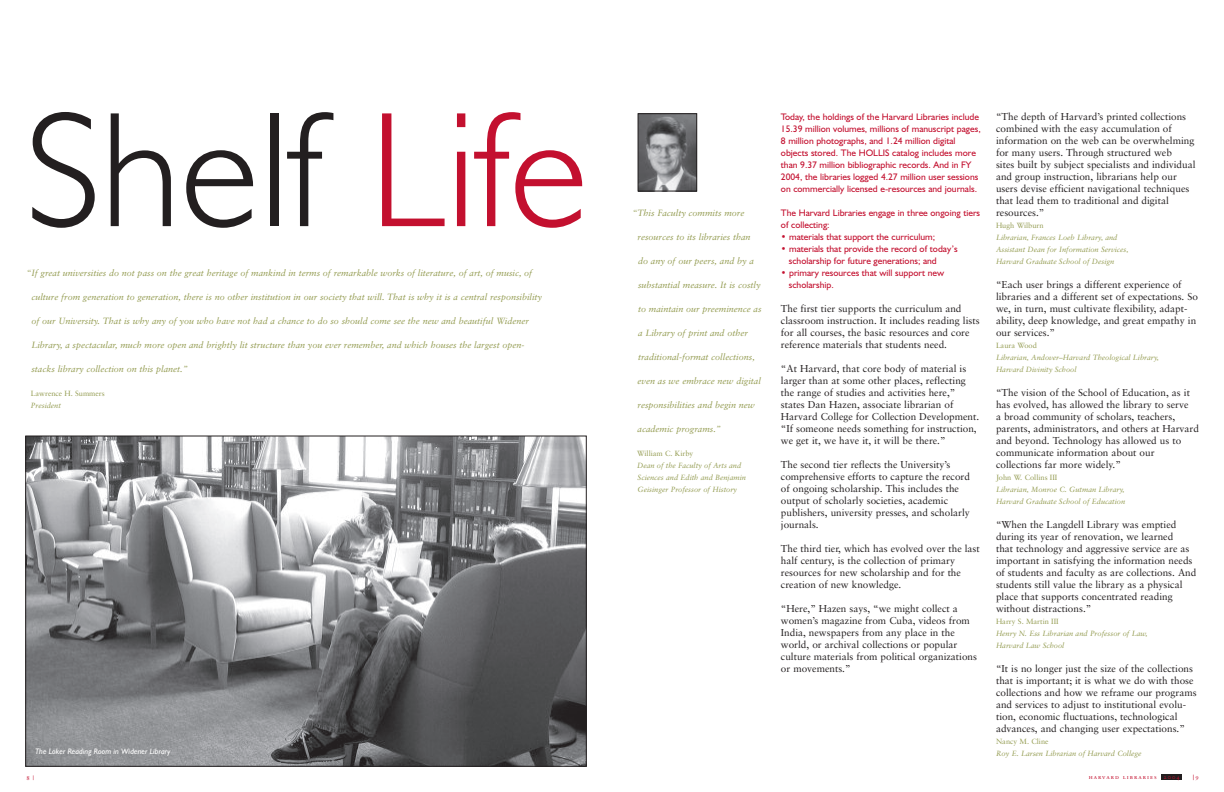
<style>
.page{position:relative;width:1224px;height:792px;background:#fff}
.page>*{position:absolute;margin:0;border:0;box-sizing:border-box;transform-origin:0 0}
.t1{font:300 165px "Humanist 521 BT";color:#231f20}
.t2{font:10px/12px "Sabon";color:#231f20}
.t3{font:9.5px/12px "Humanist 521 BT";color:#c3102f}
.t4{font:italic 9px "Sabon";color:#939b50}
.t5{font:italic 8px "Humanist 521 BT";color:#fff}
.t6{font:italic 7.5px/12px "Sabon";color:#939b50}
.t7{font:7.5px "Sabon";color:#939b50}
.t8{font:7px "Sabon Roman SC";color:#c3102f}
.t9{font:6px "Sabon Roman SC";letter-spacing:.165em;color:#c3102f}
.s1{color:#c3102f}
.s2{font-size:6px}
</style>
<div class="page">
<div style="left:1161px;top:775px;width:21px;height:5px;background:#231f20"></div>
<img style="left:640px;top:115px;width:55px;height:75px">
<div style="left:638px;top:113px;width:59px;height:79px;border:1px solid #231f20"></div>
<img style="left:27px;top:438px;width:558px;height:327px">
<h1 class="t1" style="left:25px;top:113px;width:565px">Shelf <span class="s1">Life</span></h1>
<p class="t4" style="left:26px;top:269px;width:507px">“If great universities do not pass on the great heritage of mankind in terms of remarkable works of literature, of art, of music, of</p>
<p class="t4" style="left:31px;top:293px;width:512px">culture from generation to generation, there is no other institution in our society that will. That is why it is a central responsibility</p>
<p class="t4" style="left:31px;top:317px;width:499px">of our University. That is why any of you who have not had a chance to do so should come see the new and beautiful Widener</p>
<p class="t4" style="left:31px;top:341px;width:495px">Library, a spectacular, much more open and brightly lit structure than you ever remember, and which houses the largest open-</p>
<p class="t4" style="left:31px;top:365px;width:158px">stacks library collection on this planet.”</p>
<p class="t7" style="left:31px;top:390px;width:75px">Lawrence H. Summers</p>
<p class="t6" style="left:31px;top:400px;width:31px">President</p>
<p class="t5" style="left:35px;top:749px;width:137px">The Loker Reading Room in Widener Library</p>
<p class="t4" style="left:633px;top:209px;width:113px">“This Faculty commits more</p>
<p class="t4" style="left:638px;top:233px;width:115px">resources to its libraries than</p>
<p class="t4" style="left:638px;top:257px;width:117px">do any of our peers, and by a</p>
<p class="t4" style="left:638px;top:281px;width:124px">substantial measure. It is costly</p>
<p class="t4" style="left:638px;top:305px;width:125px">to maintain our preeminence as</p>
<p class="t4" style="left:638px;top:329px;width:111px">a Library of print and other</p>
<p class="t4" style="left:638px;top:353px;width:118px">traditional-format collections,</p>
<p class="t4" style="left:638px;top:377px;width:125px">even as we embrace new digital</p>
<p class="t4" style="left:638px;top:401px;width:119px">responsibilities and begin new</p>
<p class="t4" style="left:638px;top:425px;width:85px">academic programs.”</p>
<p class="t7" style="left:637px;top:450px;width:58px">William C. Kirby</p>
<p class="t6" style="left:637px;top:460px;width:110px">Dean of the Faculty of Arts and<br>Sciences and Edith and Benjamin<br>Geisinger Professor of History</p>
<p class="t3" style="left:781px;top:112px;width:201px">Today, the holdings of the Harvard Libraries include 15.39 million volumes, millions of manuscript pages, 8 million photographs, and 1.24 million digital objects stored. The HOLLIS catalog includes more than 9.37 million bibliographic records. And in FY 2004, the libraries logged 4.27 million user sessions on commercially licensed e-resources and journals.</p>
<p class="t3" style="left:781px;top:208px;width:201px">The Harvard Libraries engage in three ongoing tiers of collecting:</p>
<p class="t3" style="left:781px;top:232px;width:156px">• materials that support the curriculum;</p>
<p class="t3" style="left:789px;top:244px;width:170px;text-indent:-8px">• materials that provide the record of today’s scholarship for future generations; and</p>
<p class="t3" style="left:789px;top:268px;width:157px;text-indent:-8px">• primary resources that will support new scholarship.</p>
<p class="t2" style="left:781px;top:303px;width:200px">The first tier supports the curriculum and classroom instruction. It includes reading lists for all courses, the basic resources and core reference materials that students need.</p>
<p class="t2" style="left:781px;top:363px;width:200px">“At Harvard, that core body of material is larger than at some other places, reflecting the range of studies and activities here,” states Dan Hazen, associate librarian of Harvard College for Collection Development. “If someone needs something for instruction, we get it, we have it, it will be there.”</p>
<p class="t2" style="left:781px;top:459px;width:191px">The second tier reflects the University’s comprehensive efforts to capture the record of ongoing scholarship. This includes the output of scholarly societies, academic publishers, university presses, and scholarly journals.</p>
<p class="t2" style="left:781px;top:543px;width:200px">The third tier, which has evolved over the last half century, is the collection of primary resources for new scholarship and for the creation of new knowledge.</p>
<p class="t2" style="left:781px;top:603px;width:198px">“Here,” Hazen says, “we might collect a women’s magazine from Cuba, videos from India, newspapers from any place in the world, or archival collections or popular culture materials from political organizations or movements.”</p>
<p class="t2" style="left:996px;top:111px;width:201px">“The depth of Harvard’s printed collections combined with the easy accumulation of information on the web can be overwhelming for many users. Through structured web<br>sites built by subject specialists and individual and group instruction, librarians help our users devise efficient navigational techniques that lead them to traditional and digital resources.”</p>
<p class="t7" style="left:996px;top:222px;width:49px">Hugh Wilburn</p>
<p class="t6" style="left:996px;top:232px;width:134px">Librarian, Frances Loeb Library, and<br>Assistant Dean for Information Services,<br>Harvard Graduate School of Design</p>
<p class="t2" style="left:996px;top:279px;width:203px">“Each user brings a different experience of libraries and a different set of expectations. So we, in turn, must cultivate flexibility, adapt&shy;ability, deep knowledge, and great empathy in our services.”</p>
<p class="t7" style="left:996px;top:342px;width:42px">Laura Wood</p>
<p class="t6" style="left:996px;top:352px;width:164px">Librarian, Andover–Harvard Theological Library,<br>Harvard Divinity School</p>
<p class="t2" style="left:996px;top:387px;width:205px">“The vision of the School of Education, as it has evolved, has allowed the library to serve<br>a broad community of scholars, teachers, parents, administrators, and others at Harvard and beyond. Technology has allowed us to communicate information about our collections far more widely.”</p>
<p class="t7" style="left:996px;top:474px;width:63px">John W. Collins III</p>
<p class="t6" style="left:996px;top:484px;width:131px">Librarian, Monroe C. Gutman Library,<br>Harvard Graduate School of Education</p>
<p class="t2" style="left:996px;top:519px;width:202px">“When the Langdell Library was emptied during its year of renovation, we learned<br>that technology and aggressive service are as important in satisfying the information needs of students and faculty as are collections. And students still value the library as a physical place that supports concentrated reading without distractions.”</p>
<p class="t7" style="left:996px;top:618px;width:64px">Harry S. Martin III</p>
<p class="t6" style="left:996px;top:628px;width:153px">Henry N. Ess Librarian and Professor of Law,<br>Harvard Law School</p>
<p class="t2" style="left:996px;top:663px;width:202px">“It is no longer just the size of the collections that is important; it is what we do with those collections and how we reframe our programs and services to adjust to institutional evolu&shy;tion, economic fluctuations, technological advances, and changing user expectations.”</p>
<p class="t7" style="left:996px;top:738px;width:54px">Nancy M. Cline</p>
<p class="t6" style="left:996px;top:748px;width:147px">Roy E. Larsen Librarian of Harvard College</p>
<p class="t9" style="left:27px;top:775px;width:9px">8 |</p>
<p class="t9" style="left:1089px;top:774px;width:93px">harvard libraries 2004</p>
<p class="t8" style="left:1193px;top:775px;width:8px">|<span class="s2">9</span></p>
</div>
